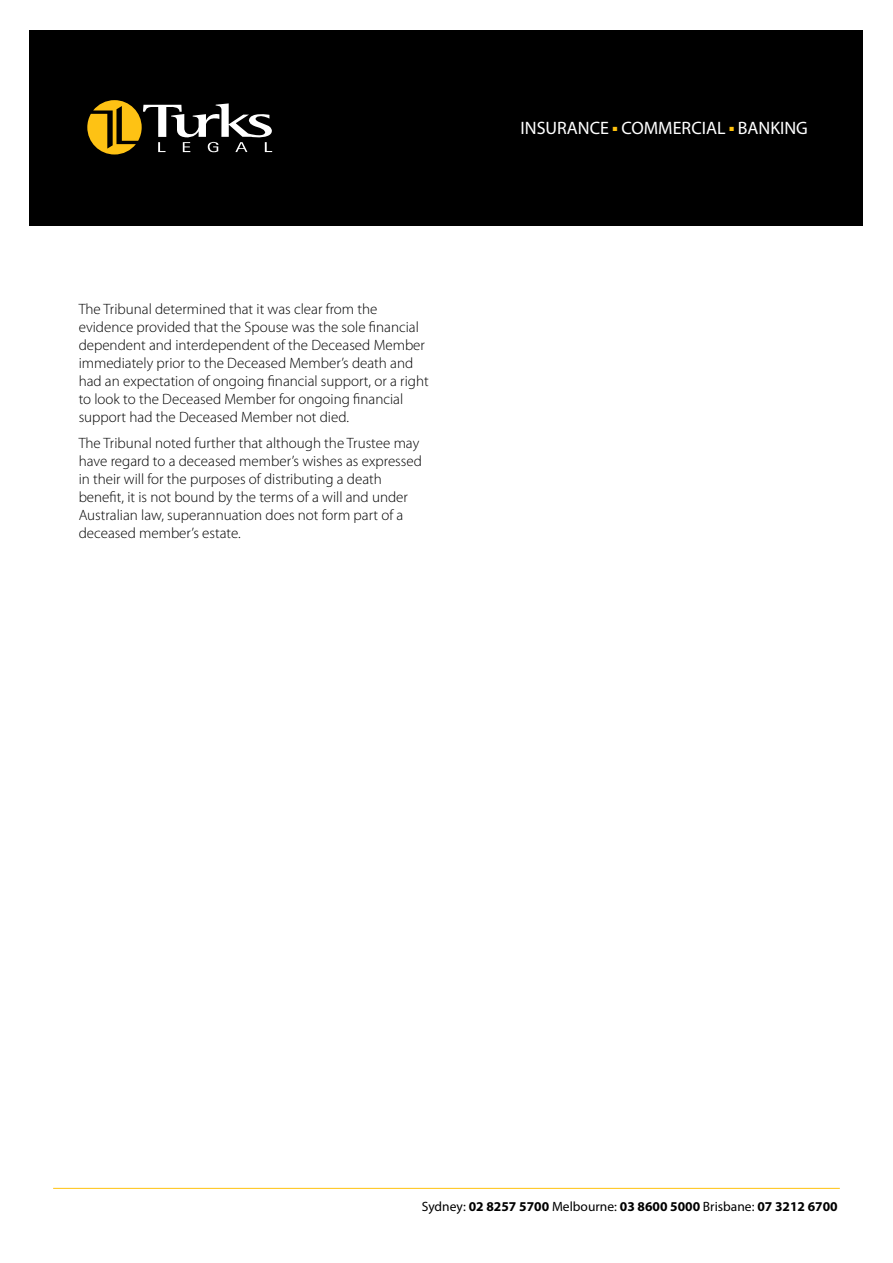
<style>
.page{position:relative;width:893px;height:1263px;background:#fff}
.page>*{position:absolute;margin:0;border:0;box-sizing:border-box;transform-origin:0 0}
.t1{font:18px "Myriad Pro";color:#fff}
.t2{font:300 15px/18px "Myriad Pro";color:#000}
.t3{font:700 13.5px "Myriad Pro";color:#000}
.s1{font-weight:400}
</style>
<div class="page">
<div style="left:30px;top:30px;width:833px;height:195px;background:#000"></div>
<hr style="left:53px;top:1188px;width:787px;height:1px;background:#ffc20e">
<svg style="left:87px;top:100px;width:186px;height:54px"></svg>
<p class="t2" style="left:79px;top:300px;width:352px">The Tribunal determined that it was clear from the evidence provided that the Spouse was the sole financial dependent and interdependent of the Deceased Member immediately prior to the Deceased Member’s death and had an expectation of ongoing financial support, or a right to look to the Deceased Member for ongoing financial support had the Deceased Member not died.</p>
<p class="t2" style="left:79px;top:435px;width:345px">The Tribunal noted further that although the Trustee may have regard to a deceased member’s wishes as expressed in their will for the purposes of distributing a death benefit, it is not bound by the terms of a will and under Australian law, superannuation does not form part of a deceased member’s estate.</p>
<p class="t1" style="left:520px;top:116px;width:289px">INSURANCE <sup>■</sup> COMMERCIAL <sup>■</sup> BANKING</p>
<p class="t3" style="left:422px;top:1198px;width:417px"><span class="s1">Sydney:</span> 02 8257 5700 <span class="s1">Melbourne:</span> 03 8600 5000 <span class="s1">Brisbane:</span> 07 3212 6700</p>
</div>
